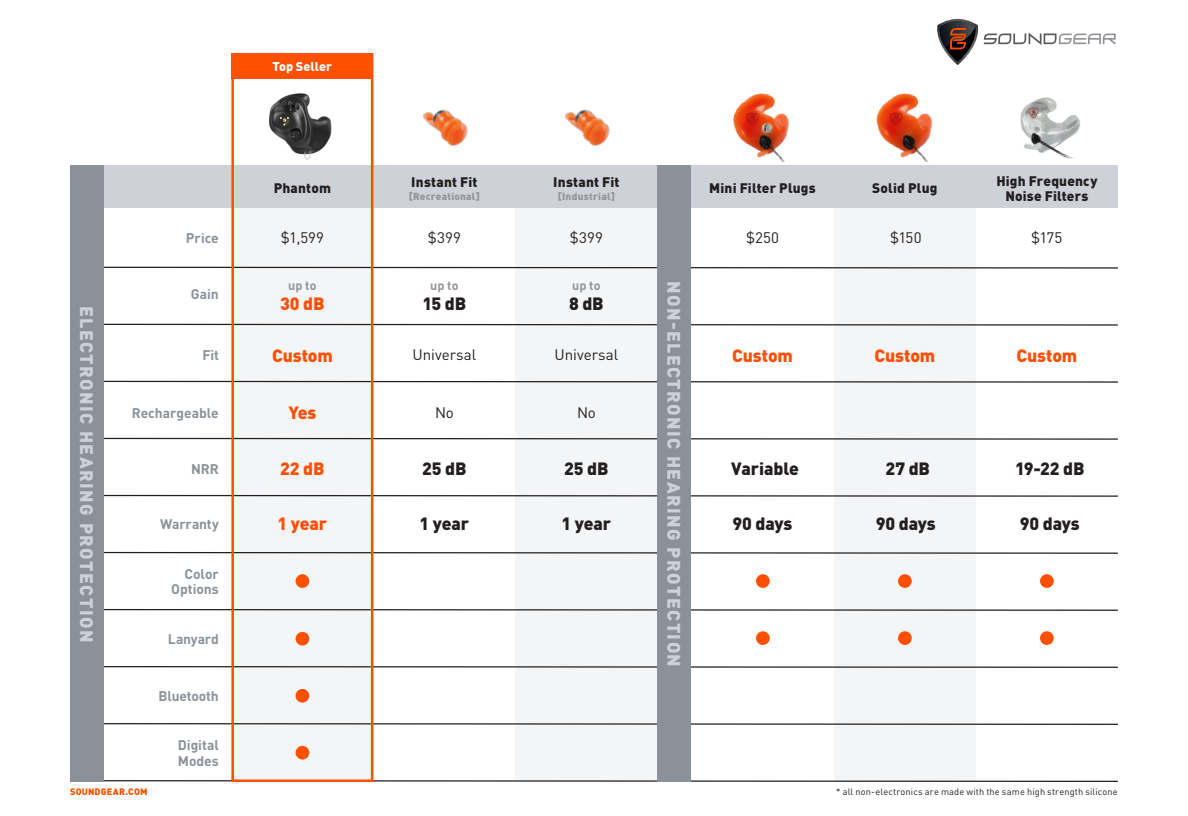
<style>
.page{position:relative;width:1188px;height:816px;background:#fff}
.page>*{position:absolute;margin:0;border:0;box-sizing:border-box;transform-origin:0 0}
.t1{font:900 17.85px "DINOT";letter-spacing:.075em;color:#ced1d7}
.t2{font:900 17.55px "DINOT";letter-spacing:-.01em;color:#231f20}
.t3{font:900 17.55px "DINOT";letter-spacing:-.005em;color:#ff5000}
.t4{font:15.15px "DINOT";color:#231f20}
.t5{font:700 13.8px "DINOT";letter-spacing:-.005em;color:#8a9199}
.t6{font:900 13.65px/15.1px "DINOT";letter-spacing:.015em;color:#231f20;text-align:center}
.t7{font:700 12.6px "DINOT";letter-spacing:.005em;color:#939598}
.t8{font:900 12.6px "DINOT";letter-spacing:.005em;color:#fff}
.t9{font:900 10.05px "DINOT";letter-spacing:.025em;color:#939598}
.t10{font:9.3px "DINOT";letter-spacing:.015em;color:#231f20}
.t11{font:900 9.3px "DINOT";letter-spacing:.015em;color:#ff5000}
</style>
<div class="page">
<div style="left:834px;top:166px;width:142px;height:616px;background:#f4f5f6"></div>
<img style="left:261px;top:93px;width:81px;height:73px">
<img style="left:423px;top:109px;width:45px;height:37px">
<img style="left:565px;top:109px;width:45px;height:37px">
<div style="left:231px;top:166px;width:142px;height:616px;background:#f4f5f6"></div>
<div style="left:515px;top:166px;width:142px;height:616px;background:#f4f5f6"></div>
<svg style="left:104px;top:266px;width:1014px;height:3px"></svg>
<svg style="left:104px;top:494px;width:1014px;height:3px"></svg>
<svg style="left:104px;top:380px;width:1014px;height:3px"></svg>
<svg style="left:104px;top:608px;width:1014px;height:3px"></svg>
<svg style="left:104px;top:722px;width:1014px;height:3px"></svg>
<svg style="left:104px;top:323px;width:1014px;height:3px"></svg>
<svg style="left:104px;top:551px;width:1014px;height:3px"></svg>
<svg style="left:104px;top:437px;width:1014px;height:3px"></svg>
<svg style="left:104px;top:665px;width:1014px;height:3px"></svg>
<svg style="left:104px;top:779px;width:1014px;height:3px"></svg>
<div style="left:296px;top:632px;width:13px;height:13px;background:#ff5000;border-radius:50%"></div>
<div style="left:296px;top:574px;width:13px;height:14px;background:#ff5000;border-radius:50%"></div>
<div style="left:756px;top:574px;width:14px;height:14px;background:#ff5000;border-radius:50%"></div>
<div style="left:756px;top:631px;width:14px;height:14px;background:#ff5000;border-radius:50%"></div>
<div style="left:898px;top:574px;width:14px;height:14px;background:#ff5000;border-radius:50%"></div>
<div style="left:898px;top:631px;width:14px;height:14px;background:#ff5000;border-radius:50%"></div>
<div style="left:1040px;top:574px;width:14px;height:14px;background:#ff5000;border-radius:50%"></div>
<div style="left:1040px;top:631px;width:14px;height:14px;background:#ff5000;border-radius:50%"></div>
<div style="left:296px;top:689px;width:13px;height:13px;background:#ff5000;border-radius:50%"></div>
<div style="left:296px;top:746px;width:13px;height:13px;background:#ff5000;border-radius:50%"></div>
<div style="left:104px;top:166px;width:1014px;height:42px;background:#ced1d7"></div>
<div style="left:231px;top:54px;width:142px;height:25px;background:#ff5000"></div>
<div style="left:231px;top:54px;width:142px;height:728px;border:3px solid #ff5000"></div>
<img style="left:733px;top:93px;width:56px;height:69px">
<img style="left:876px;top:93px;width:57px;height:69px">
<img style="left:1020px;top:97px;width:61px;height:62px">
<div style="left:657px;top:166px;width:34px;height:616px;background:#8a9199"></div>
<div style="left:70px;top:166px;width:34px;height:616px;background:#8a9199"></div>
<svg style="left:937px;top:19px;width:179px;height:46px"></svg>
<p class="t8" style="left:273px;top:58px;width:61px">Top Seller</p>
<p class="t1" style="left:99px;top:306px;width:338px;rotate:90deg">ELECTRONIC HEARING PROTECTION</p>
<p class="t5" style="left:186px;top:229px;width:34px">Price</p>
<p class="t6" style="left:274px;top:180px;width:59px">Phantom</p>
<p class="t4" style="left:281px;top:228px;width:45px">$1,599</p>
<p class="t6" style="left:411px;top:174px;width:68px">Instant Fit</p>
<p class="t9" style="left:409px;top:189px;width:72px">[Recreational]</p>
<p class="t6" style="left:553px;top:174px;width:68px">Instant Fit</p>
<p class="t9" style="left:558px;top:189px;width:59px">[Industrial]</p>
<p class="t6" style="left:709px;top:180px;width:108px">Mini Filter Plugs</p>
<p class="t6" style="left:872px;top:180px;width:67px">Solid Plug</p>
<p class="t6" style="left:996px;top:173px;width:102px">High Frequency<br>Noise Filters</p>
<p class="t4" style="left:428px;top:228px;width:35px">$399</p>
<p class="t4" style="left:570px;top:228px;width:35px">$399</p>
<p class="t4" style="left:746px;top:228px;width:34px">$250</p>
<p class="t4" style="left:890px;top:228px;width:33px">$150</p>
<p class="t4" style="left:1031px;top:228px;width:33px">$175</p>
<p class="t7" style="left:288px;top:277px;width:30px">up to</p>
<p class="t3" style="left:280px;top:292px;width:46px">30 dB</p>
<p class="t7" style="left:430px;top:277px;width:30px">up to</p>
<p class="t2" style="left:423px;top:292px;width:45px">15 dB</p>
<p class="t7" style="left:572px;top:277px;width:30px">up to</p>
<p class="t2" style="left:569px;top:292px;width:36px">8 dB</p>
<p class="t1" style="left:686px;top:281px;width:388px;rotate:90deg">NON-ELECTRONIC HEARING PROTECTION</p>
<p class="t5" style="left:191px;top:284px;width:29px">Gain</p>
<p class="t4" style="left:413px;top:345px;width:65px">Universal</p>
<p class="t4" style="left:555px;top:345px;width:65px">Universal</p>
<p class="t3" style="left:272px;top:344px;width:62px">Custom</p>
<p class="t3" style="left:732px;top:344px;width:62px">Custom</p>
<p class="t3" style="left:874px;top:344px;width:62px">Custom</p>
<p class="t3" style="left:1016px;top:344px;width:62px">Custom</p>
<p class="t5" style="left:202px;top:346px;width:18px">Fit</p>
<p class="t3" style="left:288px;top:401px;width:30px">Yes</p>
<p class="t4" style="left:435px;top:403px;width:20px">No</p>
<p class="t4" style="left:577px;top:403px;width:20px">No</p>
<p class="t5" style="left:132px;top:403px;width:88px">Rechargeable</p>
<p class="t3" style="left:280px;top:457px;width:46px">22 dB</p>
<p class="t2" style="left:422px;top:457px;width:46px">25 dB</p>
<p class="t2" style="left:564px;top:457px;width:46px">25 dB</p>
<p class="t2" style="left:731px;top:457px;width:69px">Variable</p>
<p class="t2" style="left:886px;top:457px;width:46px">27 dB</p>
<p class="t2" style="left:1015px;top:457px;width:71px">19-22 dB</p>
<p class="t5" style="left:191px;top:460px;width:29px">NRR</p>
<p class="t5" style="left:160px;top:515px;width:60px">Warranty</p>
<p class="t3" style="left:278px;top:512px;width:51px">1 year</p>
<p class="t2" style="left:420px;top:512px;width:51px">1 year</p>
<p class="t2" style="left:562px;top:512px;width:51px">1 year</p>
<p class="t2" style="left:733px;top:512px;width:61px">90 days</p>
<p class="t2" style="left:876px;top:512px;width:61px">90 days</p>
<p class="t2" style="left:1020px;top:512px;width:61px">90 days</p>
<p class="t5" style="left:184px;top:565px;width:36px">Color</p>
<p class="t5" style="left:171px;top:580px;width:49px">Options</p>
<p class="t5" style="left:168px;top:630px;width:52px">Lanyard</p>
<p class="t5" style="left:158px;top:687px;width:62px">Bluetooth</p>
<p class="t5" style="left:178px;top:736px;width:42px">Digital</p>
<p class="t5" style="left:178px;top:751px;width:42px">Modes</p>
<p class="t11" style="left:70px;top:786px;width:79px">SOUNDGEAR.COM</p>
<p class="t10" style="left:836px;top:786px;width:283px">* all non-electronics are made with the same high strength silicone</p>
</div>
